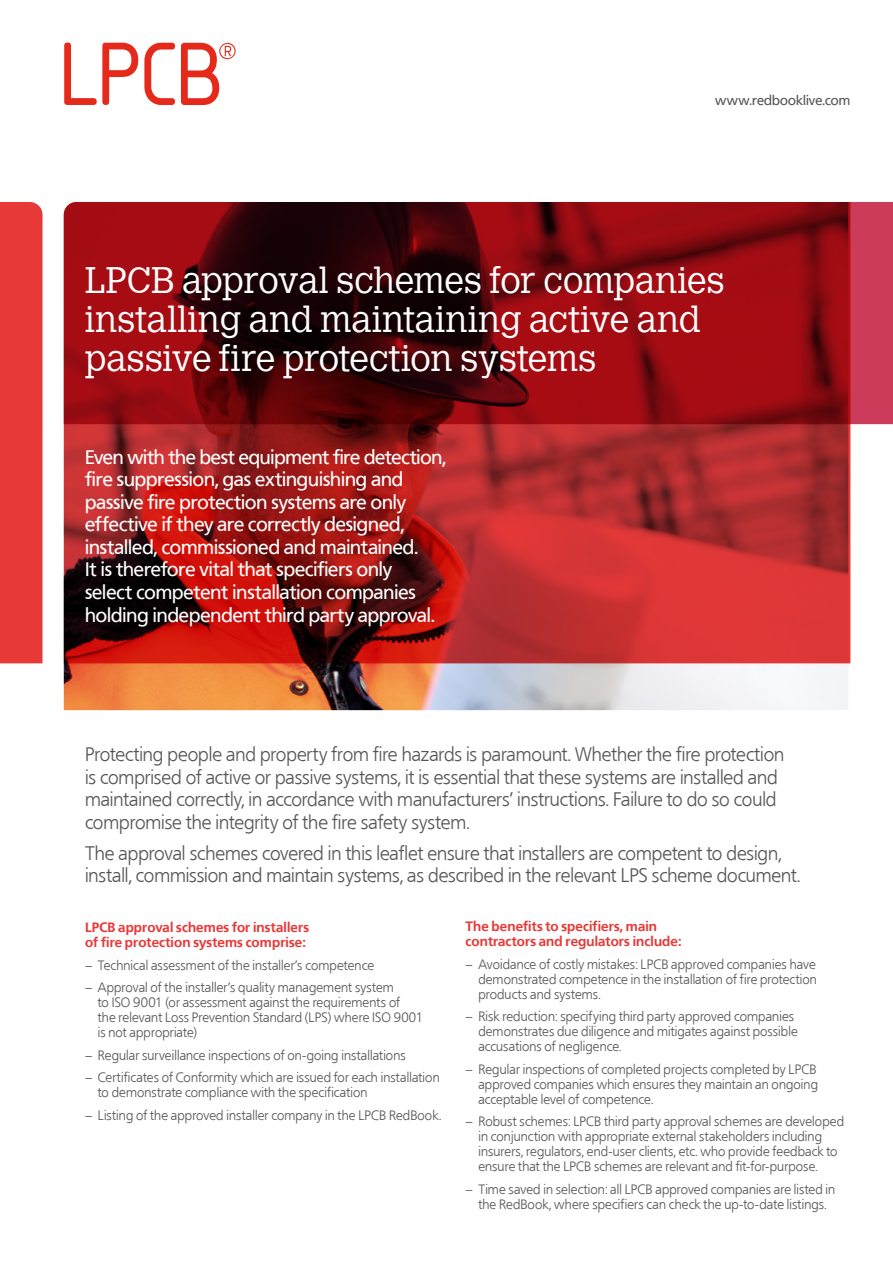
<style>
.page{position:relative;width:893px;height:1263px;background:#fff}
.page>*{position:absolute;margin:0;border:0;box-sizing:border-box;transform-origin:0 0}
.t1{font:300 36px/39px "Calvert MTW01";letter-spacing:-.005em;color:#fff}
.t2{font:300 19.5px/22.5px "Frutiger BQ";letter-spacing:-.005em;color:#575756}
.t3{font:19.5px/22.5px "Frutiger BQ";letter-spacing:-.005em;color:#fff}
.t4{font:300 13.5px/15px "Frutiger BQ";letter-spacing:.005em;color:#575756}
.t5{font:700 13.5px/15px "Frutiger BQ";letter-spacing:.01em;color:#e73938}
.t6{font:13.5px "Frutiger BQ";letter-spacing:.005em;color:#575756}
</style>
<div class="page">
<img style="left:64px;top:663px;width:784px;height:47px">
<div style="left:0;top:202px;width:43px;height:461px;background:#e73938"></div>
<svg style="left:64px;top:43px;width:111px;height:62px"></svg>
<svg style="left:181px;top:43px;width:55px;height:62px"></svg>
<svg style="left:64px;top:424px;width:786px;height:239px;background:#a62322"></svg>
<svg style="left:64px;top:202px;width:829px;height:222px;background:#760a11"></svg>
<p class="t6" style="left:715px;top:92px;width:137px">www.redbooklive.com</p>
<h1 class="t1" style="left:85px;top:262px;width:641px">LPCB approval schemes for companies installing and maintaining active and passive fire protection systems</h1>
<p class="t3" style="left:85px;top:446px;width:362px">Even with the best equipment fire detection, fire suppression, gas extinguishing and passive fire protection systems are only effective if they are correctly designed, installed, commissioned and maintained.<br>It is therefore vital that specifiers only<br>select competent installation companies holding independent third party approval.</p>
<p class="t2" style="left:85px;top:743px;width:701px">Protecting people and property from fire hazards is paramount. Whether the fire protection is comprised of active or passive systems, it is essential that these systems are installed and maintained correctly, in accordance with manufacturers’ instructions. Failure to do so could compromise the integrity of the fire safety system.</p>
<h2 class="t2" style="left:85px;top:842px;width:717px">The approval schemes covered in this leaflet ensure that installers are competent to design, install, commission and maintain systems, as described in the relevant LPS scheme document.</h2>
<p class="t5" style="left:85px;top:920px;width:225px">LPCB approval schemes for installers of fire protection systems comprise:</p>
<p class="t4" style="left:85px;top:958px;width:291px">– Technical assessment of the installer’s competence</p>
<p class="t4" style="left:98px;top:980px;width:327px;text-indent:-13px">– Approval of the installer’s quality management system<br>to ISO 9001 (or assessment against the requirements of<br>the relevant Loss Prevention Standard (LPS) where ISO 9001 is not appropriate)</p>
<p class="t4" style="left:85px;top:1048px;width:322px">– Regular surveillance inspections of on-going installations</p>
<p class="t4" style="left:98px;top:1070px;width:343px;text-indent:-13px">– Certificates of Conformity which are issued for each installation to demonstrate compliance with the specification</p>
<p class="t4" style="left:85px;top:1107px;width:358px">– Listing of the approved installer company in the LPCB RedBook.</p>
<p class="t5" style="left:466px;top:919px;width:217px">The benefits to specifiers, main contractors and regulators include:</p>
<p class="t4" style="left:478px;top:957px;width:340px;text-align:justify;text-indent:-13px">– Avoidance of costly mistakes: LPCB approved companies have demonstrated competence in the installation of fire protection products and systems.</p>
<p class="t4" style="left:478px;top:1009px;width:321px;text-indent:-13px">– Risk reduction: specifying third party approved companies demonstrates due diligence and mitigates against possible accusations of negligence.</p>
<p class="t4" style="left:478px;top:1062px;width:341px;text-indent:-13px">– Regular inspections of completed projects completed by LPCB approved companies which ensures they maintain an ongoing acceptable level of competence.</p>
<p class="t4" style="left:478px;top:1114px;width:367px;text-indent:-13px">– Robust schemes: LPCB third party approval schemes are developed in conjunction with appropriate external stakeholders including insurers, regulators, end-user clients, etc. who provide feedback to ensure that the LPCB schemes are relevant and fit-for-purpose.</p>
<p class="t4" style="left:466px;top:1181px;width:371px;text-align:center">– Time saved in selection: all LPCB approved companies are listed in the RedBook, where specifiers can check the up-to-date listings.</p>
</div>
